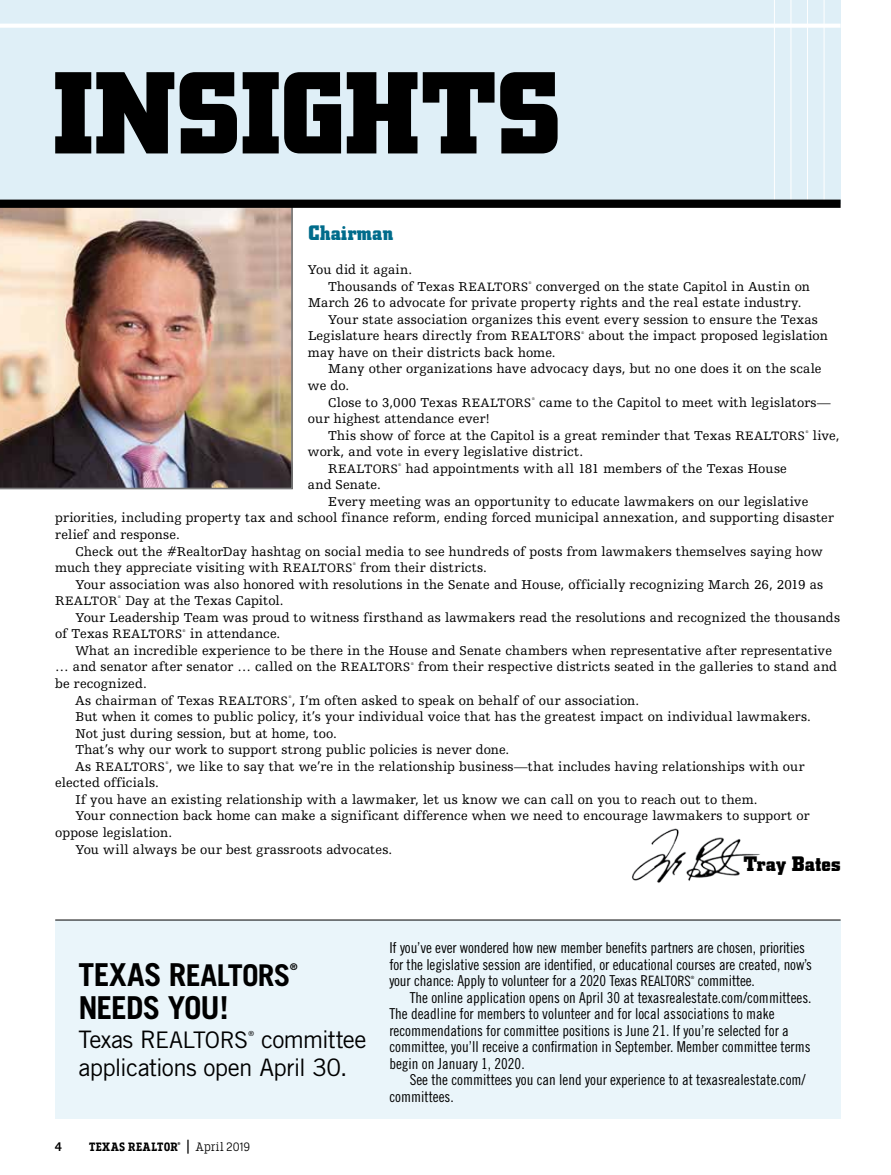
<style>
.page{position:relative;width:891px;height:1175px;background:#fff}
.page>*{position:absolute;margin:0;border:0;box-sizing:border-box;transform-origin:0 0}
.t1{font:700 31.65px "Trade Gothic";letter-spacing:-.035em;color:#000}
.t2{font:700 30px "Trade Gothic";letter-spacing:-.025em;color:#000}
.t3{font:24px/28.7px "Trade Gothic";letter-spacing:-.03em;color:#000}
.t4{font:22.8px "Trade Gothic";letter-spacing:-.03em;color:#000}
.t5{font:700 21px "Square Slabserif 711 BT";color:#000}
.t6{font:700 21px "Square Slabserif 711 BT";color:#006c8b}
.t7{font:15px/16.5px "Trade Gothic Cond Eighteen";color:#000}
.t8{font:13.5px/16.5px "Humanist Slabserif 712 BT";letter-spacing:.01em;color:#000}
.t9{font:12.9px "Humanist Slabserif 712 BT";letter-spacing:.02em;color:#000}
.t10{font:700 12.75px "Breakers Slab";letter-spacing:.035em;color:#000}
.t11{font:300 12.75px "Breakers Slab";letter-spacing:.015em;color:#000}
.t12{font:700 12px "Trade Gothic";color:#000}
.t13{font:700 9.15px "Trade Gothic";color:#000}
.t14{font:7.05px "Trade Gothic";color:#000}
.t15{font:700 4.35px "Breakers Slab";color:#000}
.t16{font:4.35px "Trade Gothic Cond Eighteen";color:#000}
.t17{font:3.9px "Humanist Slabserif 712 BT";color:#000}
.s1{font-size:12.9px}
.s2{font-size:13.5px}
.s3{font-size:31.65px}
.s4{font-size:24px}
.s5{font-weight:400;font-size:16.5px}
.s6{font-size:14.25px}
</style>
<div class="page">
<img style="left:0;top:208px;width:293px;height:281px">
<div style="left:0;top:0;width:841px;height:204px;background:#dfeff7"></div>
<hr style="left:824px;top:0;width:1px;height:201px;background:#fff">
<hr style="left:807px;top:0;width:1px;height:201px;background:#fff">
<hr style="left:791px;top:0;width:1px;height:201px;background:#fff">
<hr style="left:774px;top:0;width:1px;height:201px;background:#fff">
<hr style="left:0;top:24px;width:841px;height:4px;background:#fff">
<div style="left:0;top:200px;width:841px;height:8px;background:#000"></div>
<svg style="left:55px;top:72px;width:503px;height:81px"></svg>
<div style="left:55px;top:919px;width:786px;height:199px;background:#eaf5fa"></div>
<img style="left:632px;top:828px;width:128px;height:55px">
<hr style="left:55px;top:919px;width:786px;height:1px;background:#000">
<h3 class="t6" style="left:309px;top:220px;width:86px">Chairman</h3>
<p class="t8" style="left:328px;top:261px;width:201px;text-indent:-20px">You did it again.<br>Thousands of Texas R<span class="s1">EALTORS</span></p>
<p class="t17" style="left:529px;top:280px;width:5px">®</p>
<p class="t8" style="left:536px;top:278px;width:276px">converged on the state Capitol in Austin on</p>
<p class="t8" style="left:308px;top:294px;width:495px">March 26 to advocate for private property rights and the real estate industry.</p>
<p class="t8" style="left:328px;top:311px;width:491px">Your state association organizes this event every session to ensure the Texas</p>
<p class="t8" style="left:308px;top:327px;width:274px">Legislature hears directly from R<span class="s1">EALTORS</span></p>
<p class="t17" style="left:581px;top:330px;width:5px">®</p>
<p class="t8" style="left:589px;top:327px;width:241px">about the impact proposed legislation</p>
<p class="t8" style="left:308px;top:344px;width:249px">may have on their districts back home.</p>
<p class="t8" style="left:328px;top:360px;width:495px">Many other organizations have advocacy days, but no one does it on the scale</p>
<p class="t8" style="left:308px;top:377px;width:43px">we do.</p>
<p class="t8" style="left:328px;top:393px;width:204px">Close to 3,000 Texas R<span class="s1">EALTORS</span></p>
<p class="t17" style="left:532px;top:396px;width:5px">®</p>
<p class="t8" style="left:539px;top:393px;width:293px">came to the Capitol to meet with legislators—</p>
<p class="t8" style="left:328px;top:410px;width:478px;text-indent:-20px">our highest attendance ever!<br>This show of force at the Capitol is a great reminder that Texas R<span class="s1">EALTORS</span></p>
<p class="t17" style="left:805px;top:429px;width:5px">®</p>
<p class="t8" style="left:813px;top:427px;width:28px">live,</p>
<p class="t8" style="left:308px;top:443px;width:277px">work, and vote in every legislative district.</p>
<p class="t9" style="left:328px;top:461px;width:71px"><span class="s2">R</span>EALTORS</p>
<p class="t17" style="left:398px;top:462px;width:5px">®</p>
<p class="t8" style="left:406px;top:460px;width:383px">had appointments with all 181 members of the Texas House</p>
<p class="t8" style="left:308px;top:476px;width:74px">and Senate.</p>
<p class="t8" style="left:328px;top:493px;width:482px">Every meeting was an opportunity to educate lawmakers on our legislative</p>
<p class="t8" style="left:55px;top:509px;width:780px">priorities, including property tax and school finance reform, ending forced municipal annexation, and supporting disaster</p>
<p class="t8" style="left:55px;top:526px;width:126px">relief and response.</p>
<p class="t8" style="left:76px;top:542px;width:749px">Check out the #RealtorDay hashtag on social media to see hundreds of posts from lawmakers themselves saying how</p>
<p class="t8" style="left:55px;top:559px;width:299px">much they appreciate visiting with R<span class="s1">EALTORS</span></p>
<p class="t17" style="left:353px;top:561px;width:5px">®</p>
<p class="t8" style="left:76px;top:559px;width:749px;text-indent:285px">from their districts.<br>Your association was also honored with resolutions in the Senate and House, officially recognizing March 26, 2019 as</p>
<p class="t9" style="left:55px;top:593px;width:64px"><span class="s2">R</span>EALTOR</p>
<p class="t17" style="left:118px;top:595px;width:5px">®</p>
<p class="t8" style="left:125px;top:592px;width:160px">Day at the Texas Capitol.</p>
<p class="t8" style="left:76px;top:609px;width:766px">Your Leadership Team was proud to witness firsthand as lawmakers read the resolutions and recognized the thousands</p>
<p class="t8" style="left:55px;top:625px;width:128px">of Texas R<span class="s1">EALTORS</span></p>
<p class="t17" style="left:183px;top:628px;width:5px">®</p>
<p class="t8" style="left:190px;top:625px;width:92px">in attendance.</p>
<p class="t8" style="left:76px;top:642px;width:758px">What an incredible experience to be there in the House and Senate chambers when representative after representative</p>
<p class="t8" style="left:55px;top:658px;width:357px">… and senator after senator … called on the R<span class="s1">EALTORS</span></p>
<p class="t17" style="left:411px;top:661px;width:5px">®</p>
<p class="t8" style="left:418px;top:658px;width:420px">from their respective districts seated in the galleries to stand and</p>
<p class="t8" style="left:76px;top:675px;width:565px;text-indent:-20px">be recognized.<br>As chairman of Texas R<span class="s1">EALTORS</span> , I’m often asked to speak on behalf of our association.</p>
<p class="t17" style="left:288px;top:694px;width:5px">®</p>
<p class="t8" style="left:76px;top:708px;width:737px">But when it comes to public policy, it’s your individual voice that has the greatest impact on individual lawmakers.<br>Not just during session, but at home, too.<br>That’s why our work to support strong public policies is never done.<br>As R<span class="s1">EALTORS</span> , we like to say that we’re in the relationship business—that includes having relationships with our</p>
<p class="t17" style="left:165px;top:760px;width:5px">®</p>
<p class="t8" style="left:55px;top:774px;width:105px">elected officials.</p>
<p class="t8" style="left:76px;top:791px;width:684px">If you have an existing relationship with a lawmaker, let us know we can call on you to reach out to them.</p>
<p class="t8" style="left:76px;top:807px;width:736px">Your connection back home can make a significant difference when we need to encourage lawmakers to support or</p>
<p class="t8" style="left:55px;top:824px;width:118px">oppose legislation.</p>
<p class="t8" style="left:76px;top:840px;width:318px">You will always be our best grassroots advocates.</p>
<h3 class="t5" style="left:743px;top:851px;width:99px">Tray Bates</h3>
<h2 class="t2" style="left:78px;top:957px;width:213px"><span class="s3">TEXAS R</span>EALTORS</h2>
<p class="t13" style="left:290px;top:961px;width:9px">®</p>
<h1 class="t1" style="left:78px;top:988px;width:152px">NEEDS YOU!</h1>
<h3 class="t4" style="left:78px;top:1025px;width:171px"><span class="s4">Texas R</span>EALTORS</h3>
<p class="t14" style="left:248px;top:1029px;width:7px">®</p>
<h3 class="t3" style="left:78px;top:1024px;width:290px;text-indent:183px">committee applications open April 30.</h3>
<p class="t12" style="left:55px;top:1139px;width:8px">4</p>
<p class="t10" style="left:89px;top:1139px;width:90px">TEXAS REALTOR</p>
<p class="t15" style="left:177px;top:1141px;width:5px">®</p>
<p class="t11" style="left:186px;top:1139px;width:66px"><span class="s5">|</span> April 2019</p>
<p class="t7" style="left:389px;top:939px;width:424px">If you’ve ever wondered how new member benefits partners are chosen, priorities for the legislative session are identified, or educational courses are created, now’s your chance: Apply to volunteer for a 2020 Texas R<span class="s6">EALTORS</span></p>
<p class="t16" style="left:691px;top:975px;width:5px">®</p>
<p class="t7" style="left:698px;top:972px;width:59px">committee.</p>
<p class="t7" style="left:410px;top:988px;width:403px">The online application opens on April 30 at texasrealestate.com/committees.</p>
<p class="t7" style="left:389px;top:1005px;width:387px">The deadline for members to volunteer and for local associations to make</p>
<p class="t7" style="left:389px;top:1022px;width:401px">recommendations for committee positions is June 21. If you’re selected for a</p>
<p class="t7" style="left:389px;top:1038px;width:423px">committee, you’ll receive a confirmation in September. Member committee terms</p>
<p class="t7" style="left:389px;top:1055px;width:137px">begin on January 1, 2020.</p>
<p class="t7" style="left:410px;top:1071px;width:398px">See the committees you can lend your experience to at texasrealestate.com/</p>
<p class="t7" style="left:389px;top:1088px;width:66px">committees.</p>
</div>
